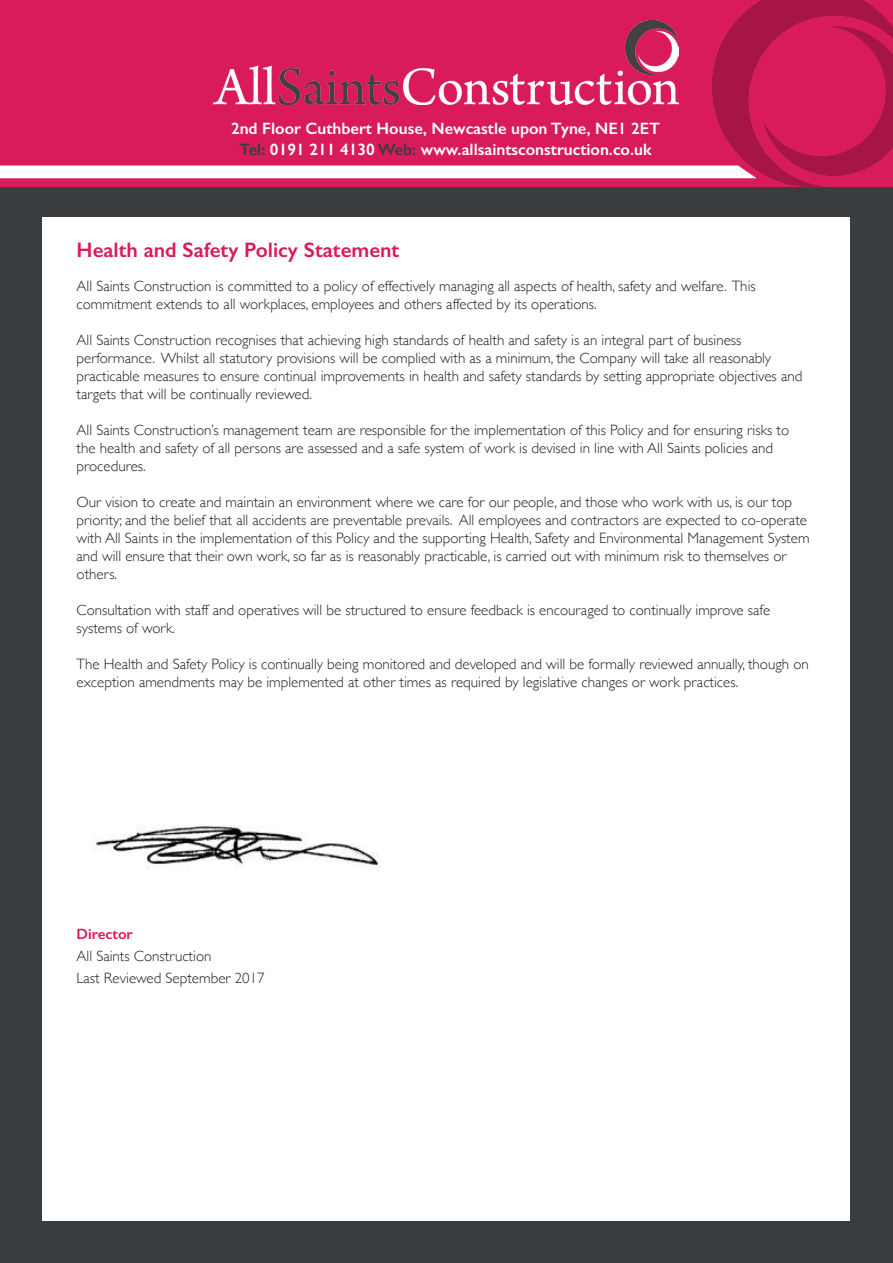
<style>
.page{position:relative;width:893px;height:1263px;background:#393d40}
.page>*{position:absolute;margin:0;border:0;box-sizing:border-box;transform-origin:0 0}
.t1{font:600 21px "Gill Sans";color:#d91a5b}
.t2{font:600 16.5px "Gill Sans";color:#fff}
.t3{font:300 15px/18px "Gill Sans";color:#231f20}
.t4{font:600 15px "Gill Sans";color:#d91a5b}
.s1{color:#393d40}
</style>
<div class="page">
<div style="left:0;top:0;width:893px;height:187px;background:#d91a5b"></div>
<img style="left:690px;top:0;width:203px;height:187px">
<div style="left:0;top:166px;width:757px;height:12px;background:#fff"></div>
<div style="left:43px;top:217px;width:807px;height:1003px;background:#fff"></div>
<img style="left:213px;top:20px;width:465px;height:85px">
<img style="left:92px;top:825px;width:287px;height:44px">
<p class="t2" style="left:231px;top:119px;width:431px">2nd Floor Cuthbert House, Newcastle upon Tyne, NE1 2ET</p>
<p class="t2" style="left:240px;top:140px;width:414px"><span class="s1">Tel:</span> 0191 211 4130 <span class="s1">Web:</span> www.allsaintsconstruction.co.uk</p>
<p class="t1" style="left:77px;top:237px;width:324px">Health and Safety Policy Statement</p>
<p class="t3" style="left:77px;top:277px;width:681px">All Saints Construction is committed to a policy of effectively managing all aspects of health, safety and welfare. This commitment extends to all workplaces, employees and others affected by its operations.</p>
<p class="t3" style="left:77px;top:331px;width:727px">All Saints Construction recognises that achieving high standards of health and safety is an integral part of business performance. Whilst all statutory provisions will be complied with as a minimum, the Company will take all reasonably practicable measures to ensure continual improvements in health and safety standards by setting appropriate objectives and targets that will be continually reviewed.</p>
<p class="t3" style="left:77px;top:421px;width:714px">All Saints Construction’s management team are responsible for the implementation of this Policy and for ensuring risks to the health and safety of all persons are assessed and a safe system of work is devised in line with All Saints policies and procedures.</p>
<p class="t3" style="left:77px;top:493px;width:734px">Our vision to create and maintain an environment where we care for our people, and those who work with us, is our top priority; and the belief that all accidents are preventable prevails. All employees and contractors are expected to co-operate with All Saints in the implementation of this Policy and the supporting Health, Safety and Environmental Management System and will ensure that their own work, so far as is reasonably practicable, is carried out with minimum risk to themselves or others.</p>
<p class="t3" style="left:77px;top:601px;width:695px">Consultation with staff and operatives will be structured to ensure feedback is encouraged to continually improve safe systems of work.</p>
<p class="t3" style="left:77px;top:655px;width:734px">The Health and Safety Policy is continually being monitored and developed and will be formally reviewed annually, though on exception amendments may be implemented at other times as required by legislative changes or work practices.</p>
<p class="t4" style="left:77px;top:925px;width:58px">Director</p>
<p class="t3" style="left:77px;top:946px;width:136px">All Saints Construction</p>
<p class="t3" style="left:77px;top:968px;width:190px">Last Reviewed September 2017</p>
</div>
